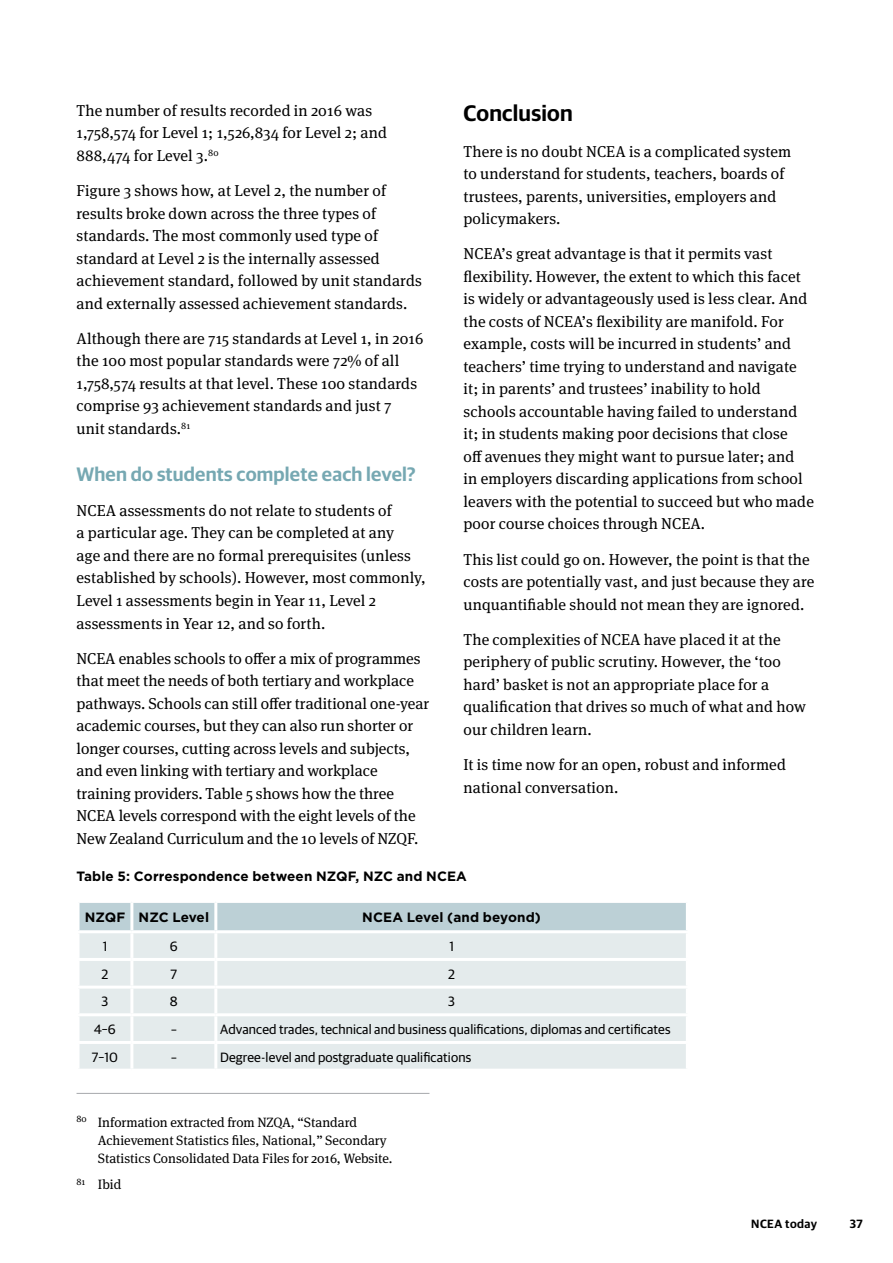
<style>
.page{position:relative;width:893px;height:1263px;background:#fff}
.page>*{position:absolute;margin:0;border:0;box-sizing:border-box;transform-origin:0 0}
.t1{font:600 22.5px "Guardian Sans";letter-spacing:.01em;color:#000}
.t2{font:600 19.5px "Guardian Sans";letter-spacing:.01em;color:#76a8b2}
.t3{font:15.75px/22.5px "Meta Serif Pro";letter-spacing:.01em;color:#000}
.t4{font:13.5px/18px "Meta Serif Pro";color:#000}
.t5{font:13.5px "Guardian Sans";letter-spacing:.01em;color:#000}
.t6{font:700 13.5px "Gotham";letter-spacing:.01em;color:#000}
.t7{font:600 12px "Guardian Sans";letter-spacing:.035em;color:#000}
</style>
<div class="page">
<hr style="left:77px;top:1093px;width:352px;height:1px;background:#a7a9ac">
<div style="left:80px;top:903px;width:606px;height:27px;background:#bcd0d6"></div>
<div style="left:80px;top:933px;width:606px;height:136px;background:#e4ebec"></div>
<hr style="left:130px;top:903px;width:3px;height:27px;background:#fff">
<hr style="left:214px;top:903px;width:3px;height:27px;background:#fff">
<hr style="left:130px;top:933px;width:3px;height:25px;background:#fff">
<hr style="left:214px;top:933px;width:3px;height:25px;background:#fff">
<hr style="left:77px;top:958px;width:55px;height:3px;background:#fff">
<hr style="left:132px;top:958px;width:84px;height:3px;background:#fff">
<hr style="left:130px;top:961px;width:3px;height:24px;background:#fff">
<hr style="left:216px;top:958px;width:473px;height:3px;background:#fff">
<hr style="left:214px;top:961px;width:3px;height:24px;background:#fff">
<hr style="left:77px;top:985px;width:55px;height:3px;background:#fff">
<hr style="left:132px;top:985px;width:84px;height:3px;background:#fff">
<hr style="left:130px;top:988px;width:3px;height:25px;background:#fff">
<hr style="left:216px;top:985px;width:473px;height:3px;background:#fff">
<hr style="left:214px;top:988px;width:3px;height:25px;background:#fff">
<hr style="left:77px;top:1013px;width:55px;height:3px;background:#fff">
<hr style="left:132px;top:1013px;width:84px;height:3px;background:#fff">
<hr style="left:130px;top:1016px;width:3px;height:25px;background:#fff">
<hr style="left:216px;top:1013px;width:473px;height:3px;background:#fff">
<hr style="left:214px;top:1016px;width:3px;height:25px;background:#fff">
<hr style="left:77px;top:1041px;width:55px;height:3px;background:#fff">
<hr style="left:132px;top:1041px;width:84px;height:3px;background:#fff">
<hr style="left:130px;top:1044px;width:3px;height:25px;background:#fff">
<hr style="left:216px;top:1041px;width:473px;height:3px;background:#fff">
<hr style="left:214px;top:1044px;width:3px;height:25px;background:#fff">
<p class="t3" style="left:77px;top:98px;width:312px">The number of results recorded in 2016 was<br>1,758,574 for Level 1; 1,526,834 for Level 2; and<br>888,474 for Level 3.<sup>80</sup></p>
<p class="t3" style="left:77px;top:179px;width:347px">Figure 3 shows how, at Level 2, the number of results broke down across the three types of standards. The most commonly used type of standard at Level 2 is the internally assessed achievement standard, followed by unit standards and externally assessed achievement standards.</p>
<p class="t3" style="left:77px;top:326px;width:348px">Although there are 715 standards at Level 1, in 2016 the 100 most popular standards were 72% of all 1,758,574 results at that level. These 100 standards comprise 93 achievement standards and just 7 unit standards.<sup>81</sup></p>
<p class="t2" style="left:77px;top:460px;width:341px">When do students complete each level?</p>
<p class="t3" style="left:77px;top:498px;width:351px">NCEA assessments do not relate to students of<br>a particular age. They can be completed at any<br>age and there are no formal prerequisites (unless established by schools). However, most commonly, Level 1 assessments begin in Year 11, Level 2 assessments in Year 12, and so forth.</p>
<p class="t3" style="left:77px;top:646px;width:354px">NCEA enables schools to offer a mix of programmes that meet the needs of both tertiary and workplace pathways. Schools can still offer traditional one-year academic courses, but they can also run shorter or longer courses, cutting across levels and subjects, and even linking with tertiary and workplace training providers. Table 5 shows how the three NCEA levels correspond with the eight levels of the New Zealand Curriculum and the 10 levels of NZQF.</p>
<h1 class="t1" style="left:463px;top:97px;width:111px">Conclusion</h1>
<p class="t3" style="left:463px;top:139px;width:329px">There is no doubt NCEA is a complicated system to understand for students, teachers, boards of trustees, parents, universities, employers and policymakers.</p>
<p class="t3" style="left:463px;top:242px;width:352px">NCEA’s great advantage is that it permits vast flexibility. However, the extent to which this facet is widely or advantageously used is less clear. And the costs of NCEA’s flexibility are manifold. For example, costs will be incurred in students’ and teachers’ time trying to understand and navigate it; in parents’ and trustees’ inability to hold schools accountable having failed to understand it; in students making poor decisions that close<br>off avenues they might want to pursue later; and<br>in employers discarding applications from school leavers with the potential to succeed but who made poor course choices through NCEA.</p>
<p class="t3" style="left:463px;top:547px;width:352px">This list could go on. However, the point is that the costs are potentially vast, and just because they are unquantifiable should not mean they are ignored.</p>
<p class="t3" style="left:463px;top:627px;width:344px">The complexities of NCEA have placed it at the periphery of public scrutiny. However, the ‘too hard’ basket is not an appropriate place for a qualification that drives so much of what and how our children learn.</p>
<p class="t3" style="left:463px;top:753px;width:324px">It is time now for an open, robust and informed national conversation.</p>
<p class="t6" style="left:77px;top:867px;width:392px">Table 5: Correspondence between NZQF, NZC and NCEA</p>
<p class="t6" style="left:85px;top:908px;width:126px">NZQF NZC Level</p>
<p class="t6" style="left:362px;top:908px;width:180px">NCEA Level (and beyond)</p>
<p class="t5" style="left:103px;top:936px;width:6px">1</p>
<p class="t5" style="left:170px;top:936px;width:9px">6</p>
<p class="t5" style="left:449px;top:936px;width:6px">1</p>
<p class="t5" style="left:101px;top:964px;width:8px">2</p>
<p class="t5" style="left:171px;top:964px;width:8px">7</p>
<p class="t5" style="left:448px;top:964px;width:8px">2</p>
<p class="t5" style="left:102px;top:992px;width:8px">3</p>
<p class="t5" style="left:170px;top:992px;width:9px">8</p>
<p class="t5" style="left:448px;top:992px;width:8px">3</p>
<p class="t5" style="left:94px;top:1020px;width:23px">4–6</p>
<p class="t5" style="left:171px;top:1020px;width:7px">–</p>
<p class="t5" style="left:220px;top:1020px;width:452px">Advanced trades, technical and business qualifications, diplomas and certificates</p>
<p class="t5" style="left:92px;top:1047px;width:28px">7–10</p>
<p class="t5" style="left:171px;top:1047px;width:7px">–</p>
<p class="t5" style="left:220px;top:1047px;width:253px">Degree-level and postgraduate qualifications</p>
<p class="t4" style="left:98px;top:1112px;width:296px;text-indent:-21px"><sup>80</sup> Information extracted from NZQA, “Standard<br>Achievement Statistics files, National,” Secondary<br>Statistics Consolidated Data Files for 2016, Website.</p>
<p class="t4" style="left:77px;top:1175px;width:46px"><sup>81</sup> Ibid</p>
<p class="t7" style="left:751px;top:1215px;width:67px">NCEA today</p>
<p class="t7" style="left:850px;top:1215px;width:14px">37</p>
</div>
